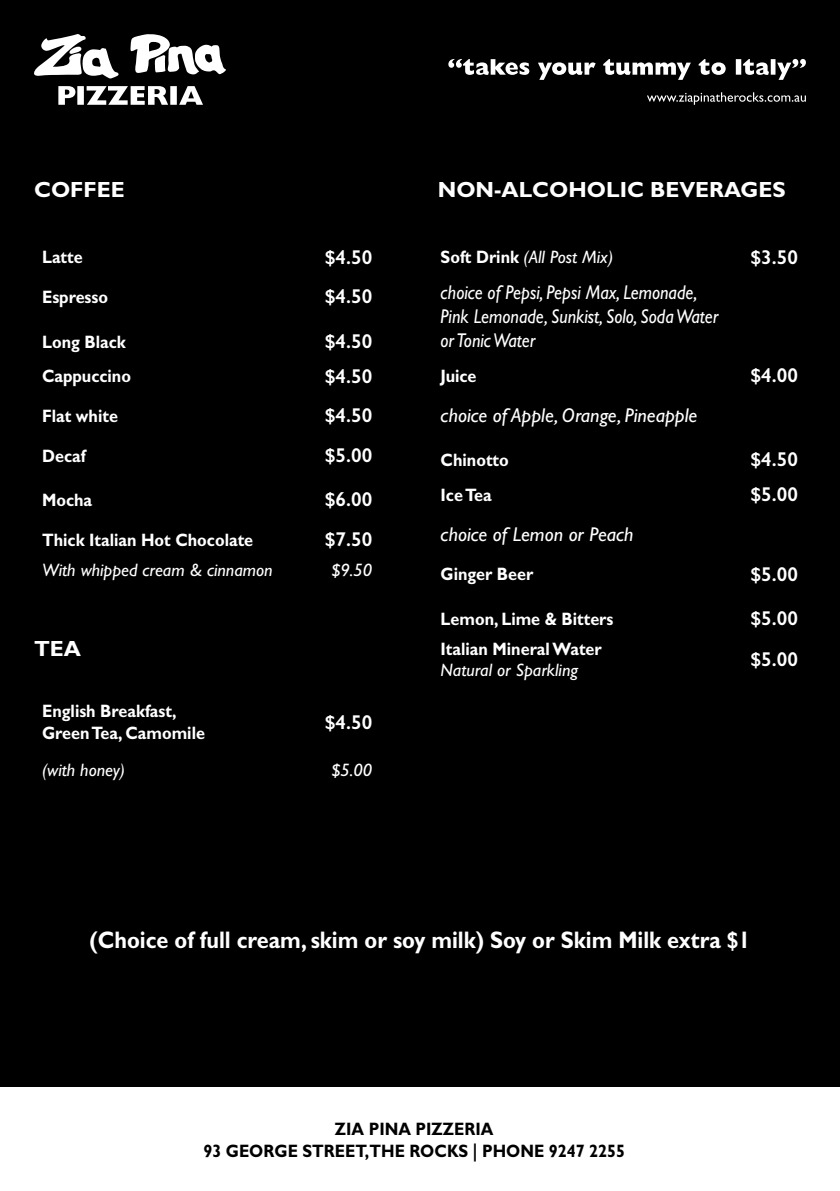
<style>
.page{position:relative;width:840px;height:1191px;background:#fff}
.page>*{position:absolute;margin:0;border:0;box-sizing:border-box;transform-origin:0 0}
.t1{font:700 24px "Gill Sans";color:#fff;scale:.9 1}
.t2{font:700 22px "Gill Sans";color:#fff}
.t3{font:600 20px "Gill Sans";color:#fff}
.t4{font:italic 20px/24px "Gill Sans";color:#fff;scale:.9 1}
.t5{font:italic 20px "Gill Sans";color:#fff}
.t6{font:700 18px/21.6px "Gill Sans";color:#fff;scale:.9 1}
.t7{font:italic 18px "Gill Sans";color:#fff}
.t8{font:700 18px/21.6px "Gill Sans";color:#000;text-align:center;scale:.9 1}
.s1{font-weight:700;font-style:normal}
</style>
<div class="page">
<div style="left:0;top:0;width:839px;height:1191px;background:#000"></div>
<svg style="left:647px;top:92px;width:158px;height:13px"></svg>
<svg style="left:448px;top:59px;width:357px;height:21px"></svg>
<svg style="left:58px;top:86px;width:145px;height:19px"></svg>
<svg style="left:34px;top:34px;width:85px;height:44px"></svg>
<svg style="left:130px;top:34px;width:96px;height:41px"></svg>
<div style="left:0;top:1087px;width:839px;height:104px;background:#fff"></div>
<p class="t2" style="left:34px;top:176px;width:92px">COFFEE</p>
<p class="t2" style="left:437px;top:176px;width:349px">NON-ALCOHOLIC BEVERAGES</p>
<p class="t6" style="left:42px;top:246px;width:47px">Latte</p>
<p class="t3" style="left:324px;top:245px;width:49px">$4.50</p>
<p class="t6" style="left:42px;top:286px;width:75px">Espresso</p>
<p class="t3" style="left:324px;top:284px;width:49px">$4.50</p>
<p class="t6" style="left:42px;top:330px;width:94px">Long Black</p>
<p class="t3" style="left:324px;top:329px;width:49px">$4.50</p>
<p class="t6" style="left:42px;top:365px;width:100px">Cappuccino</p>
<p class="t3" style="left:324px;top:364px;width:49px">$4.50</p>
<p class="t6" style="left:42px;top:405px;width:86px">Flat white</p>
<p class="t3" style="left:324px;top:403px;width:49px">$4.50</p>
<p class="t6" style="left:42px;top:444px;width:50px">Decaf</p>
<p class="t3" style="left:324px;top:443px;width:49px">$5.00</p>
<p class="t6" style="left:42px;top:489px;width:57px">Mocha</p>
<p class="t3" style="left:324px;top:487px;width:49px">$6.00</p>
<p class="t6" style="left:42px;top:529px;width:236px">Thick Italian Hot Chocolate</p>
<p class="t3" style="left:324px;top:527px;width:49px">$7.50</p>
<p class="t7" style="left:42px;top:559px;width:232px">With whipped cream &amp; cinnamon</p>
<p class="t7" style="left:331px;top:559px;width:42px">$9.50</p>
<p class="t2" style="left:34px;top:635px;width:48px">TEA</p>
<p class="t6" style="left:42px;top:700px;width:182px">English Breakfast,<br>Green Tea, Camomile</p>
<p class="t3" style="left:324px;top:710px;width:49px">$4.50</p>
<p class="t7" style="left:42px;top:759px;width:85px">(with honey)</p>
<p class="t7" style="left:331px;top:759px;width:42px">$5.00</p>
<p class="t7" style="left:440px;top:247px;width:174px"><span class="s1">Soft Drink</span> (All Post Mix)</p>
<p class="t3" style="left:750px;top:245px;width:49px">$3.50</p>
<p class="t4" style="left:440px;top:280px;width:310px">choice of Pepsi, Pepsi Max, Lemonade,<br>Pink Lemonade, Sunkist, Solo, Soda Water or Tonic Water</p>
<p class="t6" style="left:440px;top:365px;width:41px">Juice</p>
<p class="t3" style="left:750px;top:363px;width:49px">$4.00</p>
<p class="t5" style="left:440px;top:404px;width:258px">choice of Apple, Orange, Pineapple</p>
<p class="t6" style="left:440px;top:449px;width:77px">Chinotto</p>
<p class="t3" style="left:750px;top:447px;width:49px">$4.50</p>
<p class="t6" style="left:440px;top:484px;width:58px">Ice Tea</p>
<p class="t3" style="left:750px;top:482px;width:49px">$5.00</p>
<p class="t5" style="left:440px;top:523px;width:194px">choice of Lemon or Peach</p>
<p class="t6" style="left:440px;top:563px;width:104px">Ginger Beer</p>
<p class="t3" style="left:750px;top:562px;width:49px">$5.00</p>
<p class="t6" style="left:440px;top:608px;width:193px">Lemon, Lime &amp; Bitters</p>
<p class="t3" style="left:750px;top:606px;width:49px">$5.00</p>
<p class="t6" style="left:440px;top:637px;width:180px">Italian Mineral Water</p>
<p class="t7" style="left:440px;top:660px;width:139px">Natural or Sparkling</p>
<p class="t3" style="left:750px;top:647px;width:49px">$5.00</p>
<h1 class="t1" style="left:89px;top:925px;width:735px">(Choice of full cream, skim or soy milk) Soy or Skim Milk extra $1</h1>
<p class="t8" style="left:203px;top:1118px;width:469px">ZIA PINA PIZZERIA<br>93 GEORGE STREET,THE ROCKS | PHONE 9247 2255</p>
</div>
